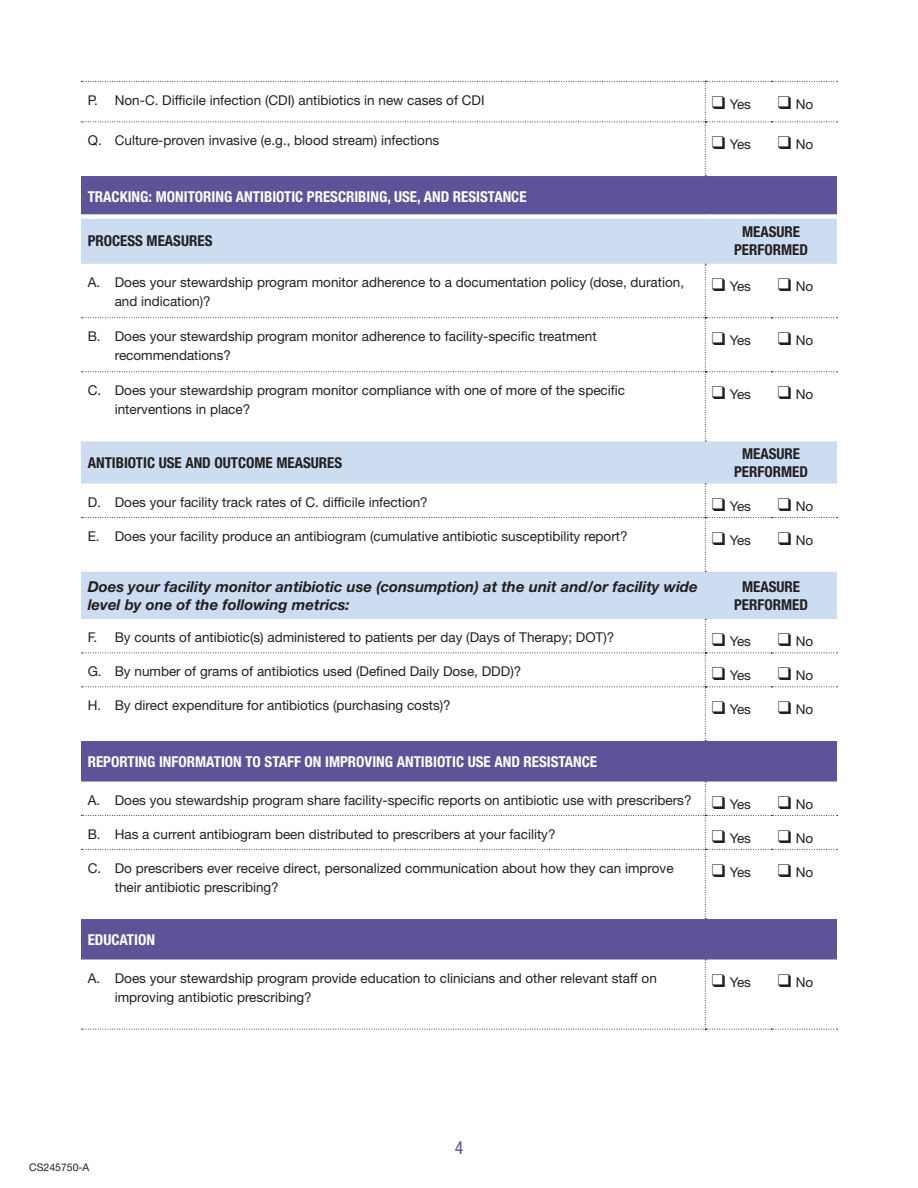
<style>
.page{position:relative;width:918px;height:1188px;background:#fff}
.page>*{position:absolute;margin:0;border:0;box-sizing:border-box;transform-origin:0 0}
.t1{font:condensed 18px "Helvetica Neue LT Std";color:#5d5399}
.table_heading{font:700 condensed 15px "Helvetica Neue LT Std";color:#fff}
.body{font:italic 700 15px/18px "Helvetica Neue LT Std";color:#231f20}
.table_heading-2{font:700 condensed 15px/18px "Helvetica Neue LT Std";color:#231f20;text-align:center}
.body-2{font:13.5px/19.5px "Helvetica Neue LT Std";color:#231f20}
.t2{font:10.5px "Helvetica Neue LT Std";color:#231f20}
</style>
<div class="page">
<div style="left:81px;top:176px;width:756px;height:784px;background:#5d5399"></div>
<div style="left:81px;top:219px;width:756px;height:400px;background:#ccdcf1"></div>
<div style="left:81px;top:214px;width:624px;height:5px;background:#fff"></div>
<div style="left:705px;top:214px;width:66px;height:5px;background:#fff"></div>
<div style="left:771px;top:214px;width:66px;height:5px;background:#fff"></div>
<svg style="left:81px;top:81px;width:757px;height:95px"></svg>
<svg style="left:81px;top:264px;width:757px;height:178px"></svg>
<svg style="left:81px;top:484px;width:757px;height:88px"></svg>
<svg style="left:81px;top:619px;width:757px;height:122px"></svg>
<svg style="left:81px;top:782px;width:757px;height:137px"></svg>
<svg style="left:81px;top:960px;width:757px;height:70px"></svg>
<p class="body-2" style="left:88px;top:90px;width:398px">P. Non-C. Difficile infection (CDI) antibiotics in new cases of CDI</p>
<p class="body-2" style="left:712px;top:94px;width:41px">❑ Yes</p>
<p class="body-2" style="left:778px;top:94px;width:37px">❑ No</p>
<p class="body-2" style="left:88px;top:130px;width:353px">Q. Culture-proven invasive (e.g., blood stream) infections</p>
<p class="body-2" style="left:712px;top:134px;width:41px">❑ Yes</p>
<p class="body-2" style="left:778px;top:134px;width:37px">❑ No</p>
<h3 class="table_heading" style="left:88px;top:187px;width:440px">TRACKING: MONITORING ANTIBIOTIC PRESCRIBING, USE, AND RESISTANCE</h3>
<h3 class="table_heading-2" style="left:88px;top:231px;width:126px">PROCESS MEASURES</h3>
<h3 class="table_heading-2" style="left:734px;top:222px;width:75px">MEASURE<br>PERFORMED</h3>
<p class="body-2" style="left:115px;top:272px;width:571px;text-indent:-27px">A. Does your stewardship program monitor adherence to a documentation policy (dose, duration, and indication)?</p>
<p class="body-2" style="left:712px;top:276px;width:41px">❑ Yes</p>
<p class="body-2" style="left:778px;top:276px;width:37px">❑ No</p>
<p class="body-2" style="left:115px;top:326px;width:483px;text-indent:-27px">B. Does your stewardship program monitor adherence to facility-specific treatment recommendations?</p>
<p class="body-2" style="left:712px;top:330px;width:41px">❑ Yes</p>
<p class="body-2" style="left:778px;top:330px;width:37px">❑ No</p>
<p class="body-2" style="left:115px;top:380px;width:512px;text-indent:-27px">C. Does your stewardship program monitor compliance with one of more of the specific interventions in place?</p>
<p class="body-2" style="left:712px;top:384px;width:41px">❑ Yes</p>
<p class="body-2" style="left:778px;top:384px;width:37px">❑ No</p>
<h3 class="table_heading-2" style="left:88px;top:453px;width:256px">ANTIBIOTIC USE AND OUTCOME MEASURES</h3>
<h3 class="table_heading-2" style="left:734px;top:444px;width:75px">MEASURE<br>PERFORMED</h3>
<p class="body-2" style="left:88px;top:492px;width:342px">D. Does your facility track rates of C. difficile infection?</p>
<p class="body-2" style="left:712px;top:496px;width:41px">❑ Yes</p>
<p class="body-2" style="left:778px;top:496px;width:37px">❑ No</p>
<p class="body-2" style="left:88px;top:526px;width:541px">E. Does your facility produce an antibiogram (cumulative antibiotic susceptibility report?</p>
<p class="body-2" style="left:712px;top:530px;width:41px">❑ Yes</p>
<p class="body-2" style="left:778px;top:530px;width:37px">❑ No</p>
<p class="body" style="left:88px;top:577px;width:612px">Does your facility monitor antibiotic use (consumption) at the unit and/or facility wide level by one of the following metrics:</p>
<h3 class="table_heading-2" style="left:734px;top:577px;width:75px">MEASURE<br>PERFORMED</h3>
<p class="body-2" style="left:88px;top:627px;width:528px">F. By counts of antibiotic(s) administered to patients per day (Days of Therapy; DOT)?</p>
<p class="body-2" style="left:712px;top:631px;width:41px">❑ Yes</p>
<p class="body-2" style="left:778px;top:631px;width:37px">❑ No</p>
<p class="body-2" style="left:88px;top:661px;width:435px">G. By number of grams of antibiotics used (Defined Daily Dose, DDD)?</p>
<p class="body-2" style="left:712px;top:665px;width:41px">❑ Yes</p>
<p class="body-2" style="left:778px;top:665px;width:37px">❑ No</p>
<p class="body-2" style="left:88px;top:695px;width:365px">H. By direct expenditure for antibiotics (purchasing costs)?</p>
<p class="body-2" style="left:712px;top:699px;width:41px">❑ Yes</p>
<p class="body-2" style="left:778px;top:699px;width:37px">❑ No</p>
<h3 class="table_heading" style="left:88px;top:752px;width:511px">REPORTING INFORMATION TO STAFF ON IMPROVING ANTIBIOTIC USE AND RESISTANCE</h3>
<p class="body-2" style="left:88px;top:790px;width:605px">A. Does you stewardship program share facility-specific reports on antibiotic use with prescribers?</p>
<p class="body-2" style="left:712px;top:794px;width:41px">❑ Yes</p>
<p class="body-2" style="left:778px;top:794px;width:37px">❑ No</p>
<p class="body-2" style="left:88px;top:824px;width:469px">B. Has a current antibiogram been distributed to prescribers at your facility?</p>
<p class="body-2" style="left:712px;top:828px;width:41px">❑ Yes</p>
<p class="body-2" style="left:778px;top:828px;width:37px">❑ No</p>
<p class="body-2" style="left:115px;top:858px;width:560px;text-indent:-27px">C. Do prescribers ever receive direct, personalized communication about how they can improve their antibiotic prescribing?</p>
<p class="body-2" style="left:712px;top:862px;width:41px">❑ Yes</p>
<p class="body-2" style="left:778px;top:862px;width:37px">❑ No</p>
<h3 class="table_heading" style="left:88px;top:930px;width:69px">EDUCATION</h3>
<p class="body-2" style="left:115px;top:968px;width:544px;text-indent:-27px">A. Does your stewardship program provide education to clinicians and other relevant staff on improving antibiotic prescribing?</p>
<p class="body-2" style="left:712px;top:972px;width:41px">❑ Yes</p>
<p class="body-2" style="left:778px;top:972px;width:37px">❑ No</p>
<p class="t2" style="left:29px;top:1161px;width:62px">CS245750-A</p>
<h1 class="t1" style="left:455px;top:1137px;width:10px">4</h1>
</div>
